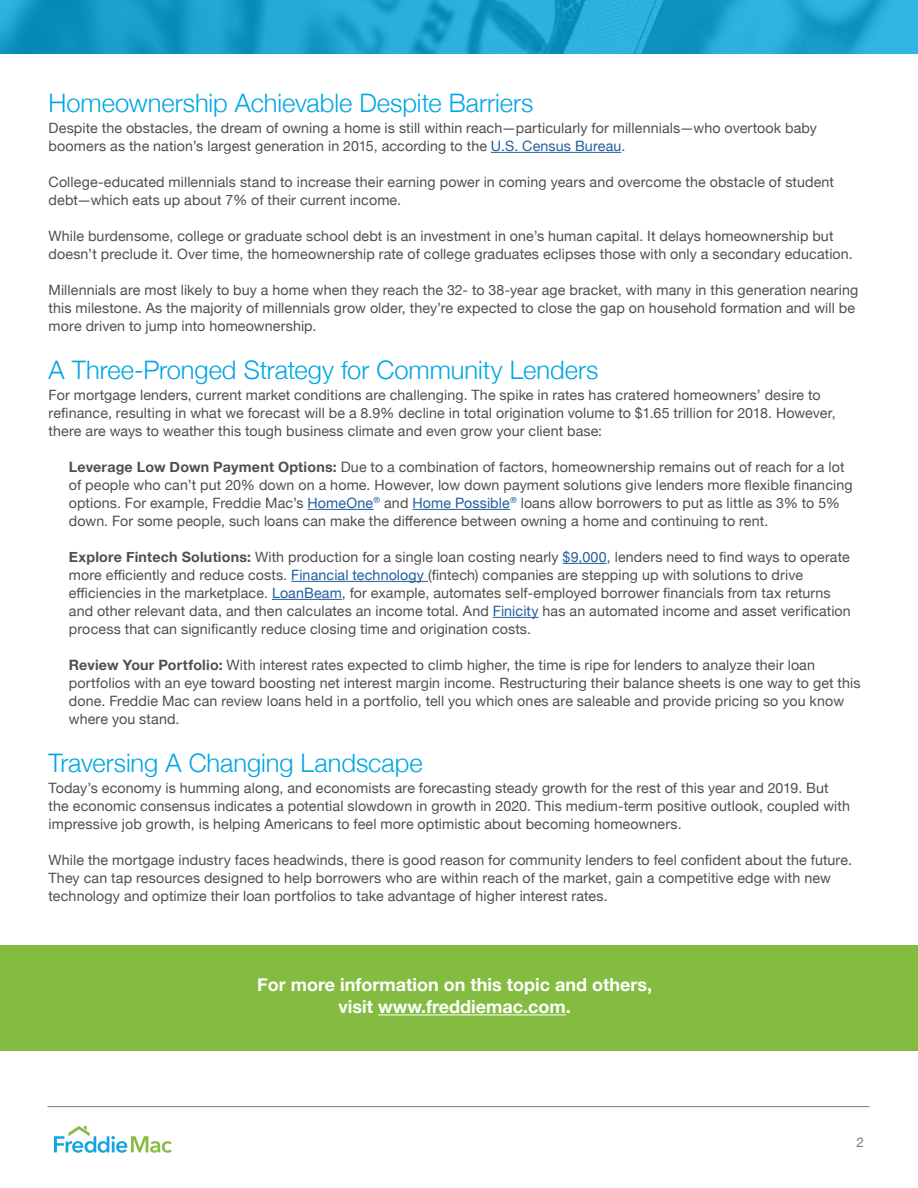
<style>
.page{position:relative;width:918px;height:1188px;background:#fff}
.page>*{position:absolute;margin:0;border:0;box-sizing:border-box;transform-origin:0 0}
.t1{font:300 25.5px "Helvetica Neue";color:#00a6e2}
.t2{font:700 18px/22.5px "Helvetica Neue";color:#fff;text-align:center}
.t3{font:14.25px/18px "Helvetica Neue";letter-spacing:.01em;color:#4f504d}
.t4{font:13.5px "Helvetica Neue";color:#777874}
.s1{color:#215e9e}
.s2{font-weight:700}
</style>
<div class="page">
<img style="left:0;top:0;width:918px;height:54px">
<div style="left:0;top:945px;width:918px;height:106px;background:#84bc41"></div>
<hr style="left:378px;top:1014px;width:188px;height:1px;background:#fff">
<hr style="left:491px;top:152px;width:130px;height:1px;background:#215e9e">
<hr style="left:308px;top:509px;width:66px;height:1px;background:#215e9e">
<hr style="left:412px;top:509px;width:98px;height:1px;background:#215e9e">
<hr style="left:563px;top:563px;width:44px;height:1px;background:#215e9e">
<hr style="left:291px;top:581px;width:137px;height:1px;background:#215e9e">
<hr style="left:272px;top:599px;width:70px;height:1px;background:#215e9e">
<hr style="left:493px;top:617px;width:46px;height:1px;background:#215e9e">
<svg style="left:54px;top:1126px;width:118px;height:27px"></svg>
<hr style="left:48px;top:1106px;width:821px;height:1px;background:#777874">
<h1 class="t1" style="left:49px;top:82px;width:486px">Homeownership Achievable Despite Barriers</h1>
<p class="t3" style="left:49px;top:120px;width:770px">Despite the obstacles, the dream of owning a home is still within reach—particularly for millennials—who overtook baby boomers as the nation’s largest generation in 2015, according to the <span class="s1">U.S. Census Bureau</span>.</p>
<p class="t3" style="left:49px;top:174px;width:787px">College-educated millennials stand to increase their earning power in coming years and overcome the obstacle of student debt—which eats up about 7% of their current income.</p>
<p class="t3" style="left:49px;top:228px;width:806px">While burdensome, college or graduate school debt is an investment in one’s human capital. It delays homeownership but doesn’t preclude it. Over time, the homeownership rate of college graduates eclipses those with only a secondary education.</p>
<p class="t3" style="left:49px;top:282px;width:811px">Millennials are most likely to buy a home when they reach the 32- to 38-year age bracket, with many in this generation nearing this milestone. As the majority of millennials grow older, they’re expected to close the gap on household formation and will be more driven to jump into homeownership.</p>
<h1 class="t1" style="left:49px;top:349px;width:551px">A Three-Pronged Strategy for Community Lenders</h1>
<p class="t3" style="left:49px;top:387px;width:789px">For mortgage lenders, current market conditions are challenging. The spike in rates has cratered homeowners’ desire to refinance, resulting in what we forecast will be a 8.9% decline in total origination volume to $1.65 trillion for 2018. However, there are ways to weather this tough business climate and even grow your client base:</p>
<p class="t3" style="left:69px;top:459px;width:785px"><span class="s2">Leverage Low Down Payment Options:</span> Due to a combination of factors, homeownership remains out of reach for a lot of people who can’t put 20% down on a home. However, low down payment solutions give lenders more flexible financing options. For example, Freddie Mac’s <span class="s1">HomeOne</span><sup>®</sup> and <span class="s1">Home Possible</span><sup>®</sup> loans allow borrowers to put as little as 3% to 5% down. For some people, such loans can make the difference between owning a home and continuing to rent.</p>
<p class="t3" style="left:69px;top:549px;width:784px"><span class="s2">Explore Fintech Solutions:</span> With production for a single loan costing nearly <span class="s1">$9,000</span>, lenders need to find ways to operate more efficiently and reduce costs. <span class="s1">Financial technology</span> (fintech) companies are stepping up with solutions to drive efficiencies in the marketplace. <span class="s1">LoanBeam</span>, for example, automates self-employed borrower financials from tax returns and other relevant data, and then calculates an income total. And <span class="s1">Finicity</span> has an automated income and asset verification process that can significantly reduce closing time and origination costs.</p>
<p class="t3" style="left:69px;top:657px;width:793px"><span class="s2">Review Your Portfolio:</span> With interest rates expected to climb higher, the time is ripe for lenders to analyze their loan portfolios with an eye toward boosting net interest margin income. Restructuring their balance sheets is one way to get this done. Freddie Mac can review loans held in a portfolio, tell you which ones are saleable and provide pricing so you know where you stand.</p>
<h1 class="t1" style="left:49px;top:742px;width:376px">Traversing A Changing Landscape</h1>
<p class="t3" style="left:49px;top:780px;width:803px">Today’s economy is humming along, and economists are forecasting steady growth for the rest of this year and 2019. But the economic consensus indicates a potential slowdown in growth in 2020. This medium-term positive outlook, coupled with impressive job growth, is helping Americans to feel more optimistic about becoming homeowners.</p>
<p class="t3" style="left:49px;top:852px;width:805px">While the mortgage industry faces headwinds, there is good reason for community lenders to feel confident about the future.<br>They can tap resources designed to help borrowers who are within reach of the market, gain a competitive edge with new technology and optimize their loan portfolios to take advantage of higher interest rates.</p>
<p class="t2" style="left:257px;top:973px;width:396px">For more information on this topic and others, visit www.freddiemac.com.</p>
<p class="t4" style="left:856px;top:1132px;width:9px">2</p>
</div>
